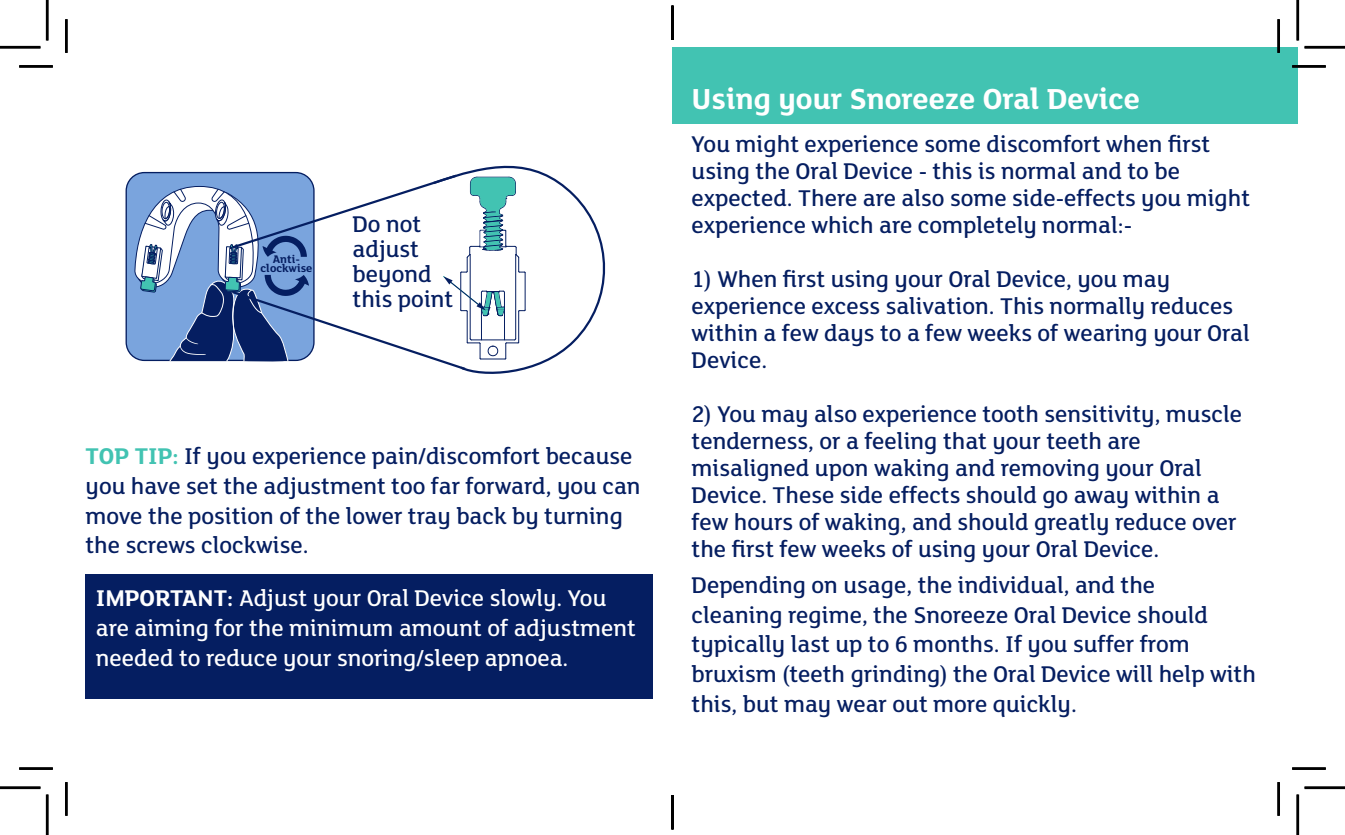
<style>
.page{position:relative;width:1345px;height:835px;background:#fff}
.page>*{position:absolute;margin:0;border:0;box-sizing:border-box;transform-origin:0 0}
.t1{font:700 31.5px "FS Lola";color:#fff}
.t2{font:500 24.75px/27px "FS Lola";color:#051e61}
.t3{font:500 24.75px/29.7px "FS Lola";color:#fff}
.t4{font:700 11.92px "FS Lola";color:#051e61}
.s1{font-weight:700;color:#42c3b2}
.s2{font-weight:700}
</style>
<div class="page">
<div style="left:86px;top:573px;width:567px;height:125px;background:#051e61"></div>
<div style="left:672px;top:47px;width:625px;height:77px;background:#42c3b2"></div>
<svg style="left:126px;top:165px;width:480px;height:209px"></svg>
<hr style="left:19px;top:65px;width:34px;height:3px;background:#000">
<hr style="left:1292px;top:65px;width:33px;height:3px;background:#000">
<hr style="left:19px;top:767px;width:34px;height:2px;background:#000">
<hr style="left:1292px;top:767px;width:33px;height:2px;background:#000">
<hr style="left:65px;top:19px;width:3px;height:34px;background:#000">
<hr style="left:65px;top:781px;width:3px;height:34px;background:#000">
<hr style="left:1277px;top:19px;width:3px;height:34px;background:#000">
<hr style="left:1277px;top:781px;width:3px;height:34px;background:#000">
<hr style="left:0;top:46px;width:41px;height:3px;background:#000">
<hr style="left:1304px;top:46px;width:41px;height:3px;background:#000">
<hr style="left:0;top:786px;width:41px;height:2px;background:#000">
<hr style="left:1304px;top:786px;width:41px;height:2px;background:#000">
<hr style="left:46px;top:0;width:3px;height:41px;background:#000">
<hr style="left:46px;top:794px;width:3px;height:40px;background:#000">
<hr style="left:1296px;top:0;width:3px;height:41px;background:#000">
<hr style="left:1296px;top:794px;width:3px;height:40px;background:#000">
<hr style="left:671px;top:6px;width:3px;height:33px;background:#000">
<hr style="left:671px;top:795px;width:3px;height:34px;background:#000">
<p class="t4" style="left:273px;top:255px;width:29px">Anti-</p>
<p class="t4" style="left:260px;top:263px;width:53px">clockwise</p>
<p class="t2" style="left:353px;top:214px;width:102px;line-height:24.8px">Do not adjust beyond this point</p>
<p class="t2" style="left:86px;top:443px;width:556px;line-height:29.7px"><span class="s1">TOP TIP:</span> If you experience pain/discomfort because you have set the adjustment too far forward, you can move the position of the lower tray back by turning the screws clockwise.</p>
<p class="t3" style="left:96px;top:585px;width:541px"><span class="s2">IMPORTANT:</span> Adjust your Oral Device slowly. You are aiming for the minimum amount of adjustment needed to reduce your snoring/sleep apnoea.</p>
<p class="t1" style="left:691px;top:87px;width:450px">Using your Snoreeze Oral Device</p>
<p class="t2" style="left:691px;top:132px;width:560px">You might experience some discomfort when first using the Oral Device - this is normal and to be expected. There are also some side-effects you might experience which are completely normal:-</p>
<p class="t2" style="left:691px;top:267px;width:559px">1) When first using your Oral Device, you may experience excess salivation. This normally reduces within a few days to a few weeks of wearing your Oral Device.</p>
<p class="t2" style="left:691px;top:402px;width:552px">2) You may also experience tooth sensitivity, muscle tenderness, or a feeling that your teeth are misaligned upon waking and removing your Oral Device. These side effects should go away within a few hours of waking, and should greatly reduce over the first few weeks of using your Oral Device.</p>
<p class="t2" style="left:691px;top:572px;width:566px;line-height:29.7px">Depending on usage, the individual, and the<br>cleaning regime, the Snoreeze Oral Device should typically last up to 6 months. If you suffer from bruxism (teeth grinding) the Oral Device will help with this, but may wear out more quickly.</p>
</div>
